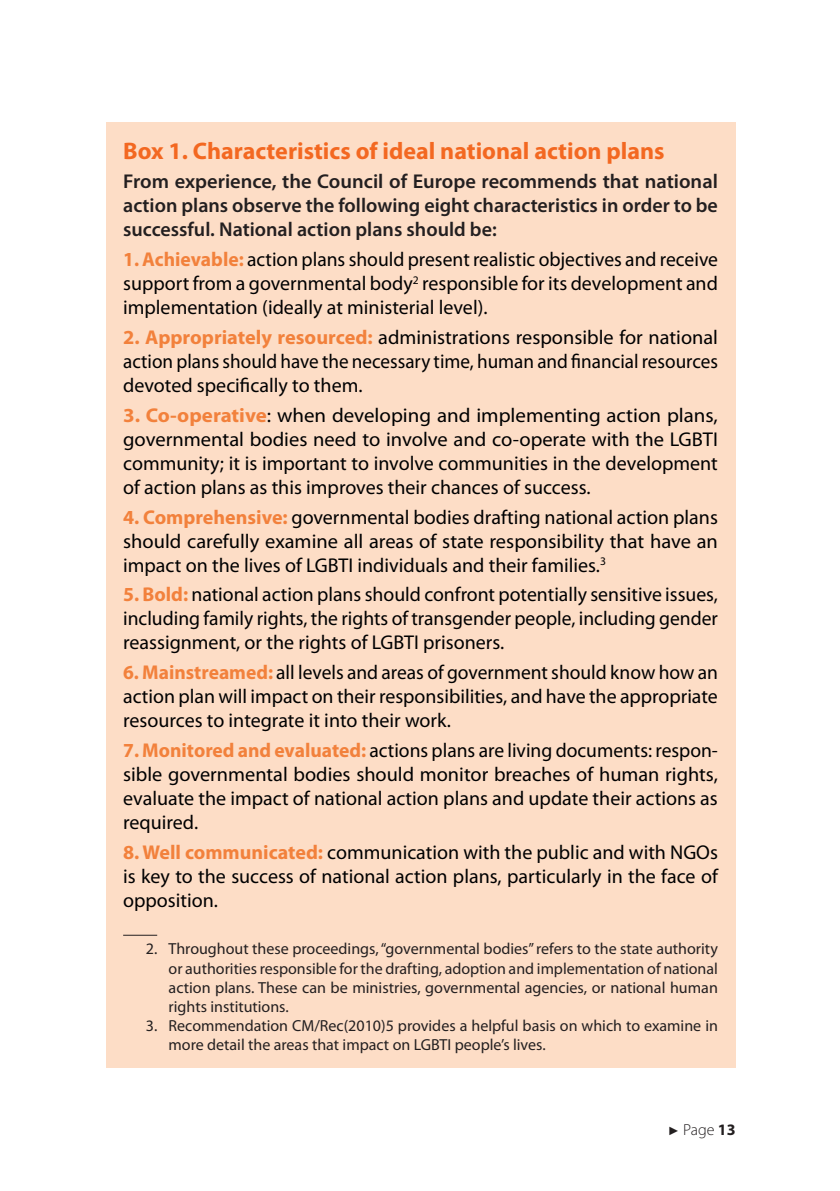
<style>
.page{position:relative;width:840px;height:1191px;background:#fff}
.page>*{position:absolute;margin:0;border:0;box-sizing:border-box;transform-origin:0 0}
.t1{font:700 24px "Myriad Pro";color:#f36821}
.t2{font:20px/24px "Myriad Pro";color:#000001;text-align:justify}
.t3{font:20px/24px "Myriad Pro";color:#000001;text-align:justify;scale:1.05 1}
.t4{font:600 20px/24px "Myriad Pro";color:#231f20;text-align:justify}
.t5{font:16px/19.2px "Myriad Pro";color:#231f20;text-align:justify}
.t6{font:300 16px "Myriad Pro";color:#231f20}
.s1{font-weight:700;color:#f2813c}
.s2{font-family:"Arial";font-weight:400;font-size:12px}
.s3{font-weight:700}
</style>
<div class="page">
<div style="left:107px;top:122px;width:628px;height:945px;background:#fdddc6"></div>
<hr style="left:123px;top:934px;width:34px;height:1px;background:#231f20">
<p class="t1" style="left:123px;top:135px;width:542px">Box 1. Characteristics of ideal national action plans</p>
<p class="t4" style="left:123px;top:169px;width:596px">From experience, the Council of Europe recommends that national action plans observe the following eight characteristics in order to be successful. National action plans should be:</p>
<p class="t2" style="left:123px;top:247px;width:596px"><span class="s1">1. Achievable:</span> action plans should present realistic objectives and receive support from a governmental body<sup>2</sup> responsible for its development and implementation (ideally at ministerial level).</p>
<p class="t2" style="left:123px;top:325px;width:596px"><span class="s1">2. Appropriately resourced:</span> administrations responsible for national action plans should have the necessary time, human and financial resources devoted specifically to them.</p>
<p class="t3" style="left:123px;top:403px;width:567px"><span class="s1">3. Co-operative</span>: when developing and implementing action plans, governmental bodies need to involve and co-operate with the LGBTI community; it is important to involve communities in the development of action plans as this improves their chances of success.</p>
<p class="t2" style="left:123px;top:504px;width:596px"><span class="s1">4. Comprehensive:</span> governmental bodies drafting national action plans should carefully examine all areas of state responsibility that have an impact on the lives of LGBTI individuals and their families.<sup>3</sup></p>
<p class="t2" style="left:123px;top:582px;width:596px"><span class="s1">5. Bold:</span> national action plans should confront potentially sensitive issues, including family rights, the rights of transgender people, including gender reassignment, or the rights of LGBTI prisoners.</p>
<p class="t2" style="left:123px;top:660px;width:596px"><span class="s1">6. Mainstreamed:</span> all levels and areas of government should know how an action plan will impact on their responsibilities, and have the appropriate resources to integrate it into their work.</p>
<p class="t2" style="left:123px;top:738px;width:596px"><span class="s1">7. Monitored and evaluated:</span> actions plans are living documents: respon&shy;sible governmental bodies should monitor breaches of human rights, evaluate the impact of national action plans and update their actions as required.</p>
<p class="t2" style="left:123px;top:840px;width:596px"><span class="s1">8. Well communicated:</span> communication with the public and with NGOs is key to the success of national action plans, particularly in the face of opposition.</p>
<p class="t5" style="left:168px;top:939px;width:550px;text-indent:-23px">2. Throughout these proceedings, “governmental bodies” refers to the state authority or authorities responsible for the drafting, adoption and implementation of national action plans. These can be ministries, governmental agencies, or national human rights institutions.</p>
<p class="t5" style="left:168px;top:1016px;width:550px;text-indent:-23px">3. Recommendation CM/Rec(2010)5 provides a helpful basis on which to examine in more detail the areas that impact on LGBTI people’s lives.</p>
<p class="t6" style="left:667px;top:1120px;width:69px"><span class="s2">►</span> Page <span class="s3">13</span></p>
</div>
